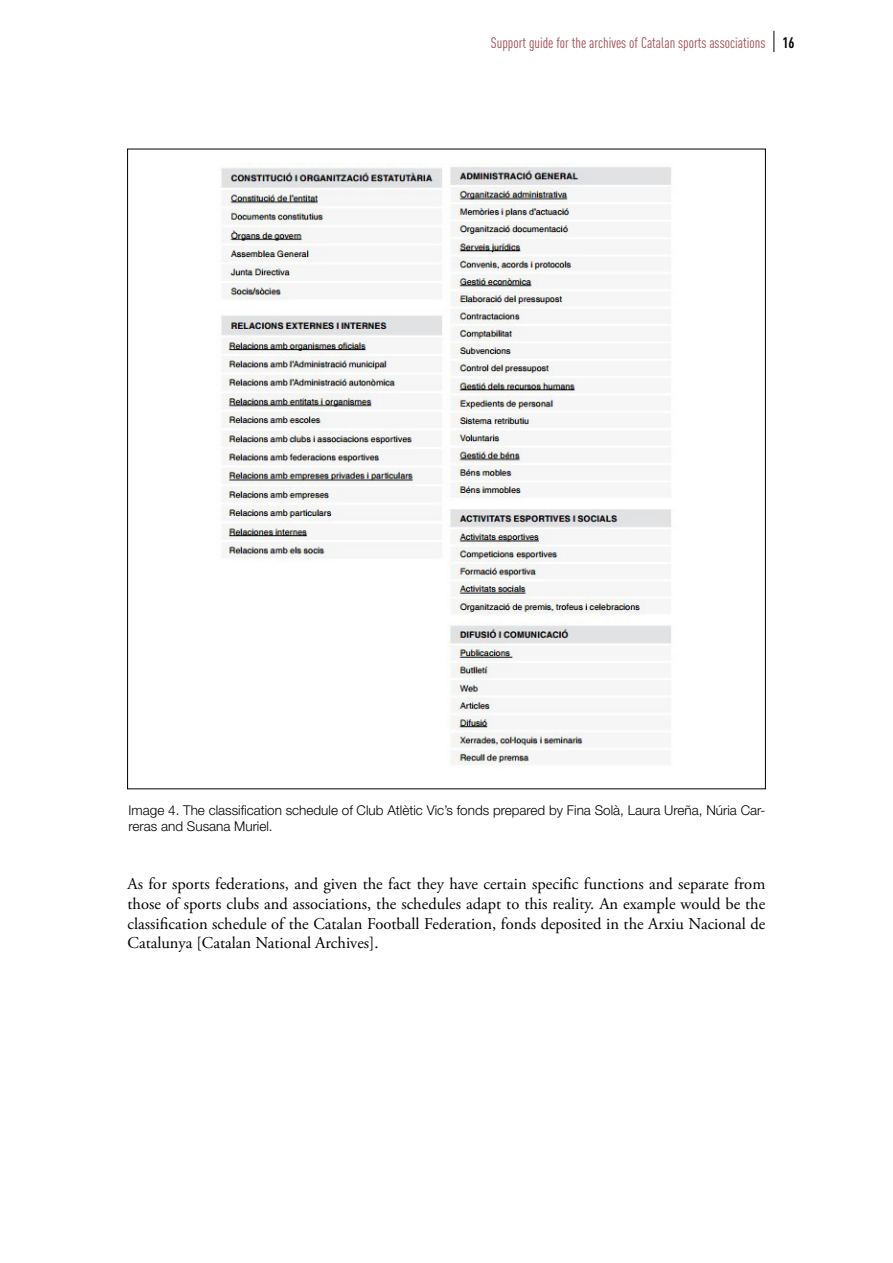
<style>
.page{position:relative;width:893px;height:1263px;background:#fff}
.page>*{position:absolute;margin:0;border:0;box-sizing:border-box;transform-origin:0 0}
.t1{font:16.5px/19.8px "Adobe Garamond Pro";color:#000;text-align:justify}
.t2{font:condensed 15px "DIN Pro";color:#9e484f}
.Peus_d_imatge{font:300 13.5px/16.2px "Helvetica Neue LT Std";color:#000}
.s1{font-weight:700;color:#000}
</style>
<div class="page">
<svg style="left:773px;top:31px;width:1px;height:21px"></svg>
<img style="left:221px;top:164px;width:450px;height:600px">
<p class="t2" style="left:491px;top:32px;width:305px">Support guide for the archives of Catalan sports associations <span class="s1">16</span></p>
<p class="Peus_d_imatge" style="left:129px;top:802px;width:638px">Image 4. The classification schedule of Club Atlètic Vic’s fonds prepared by Fina Solà, Laura Ureña, Núria Car&shy;reras and Susana Muriel.</p>
<p class="t1" style="left:128px;top:874px;width:639px">As for sports federations, and given the fact they have certain specific functions and separate from those of sports clubs and associations, the schedules adapt to this reality. An example would be the classification schedule of the Catalan Football Federation, fonds deposited in the Arxiu Nacional de Catalunya [Catalan National Archives].</p>
</div>
